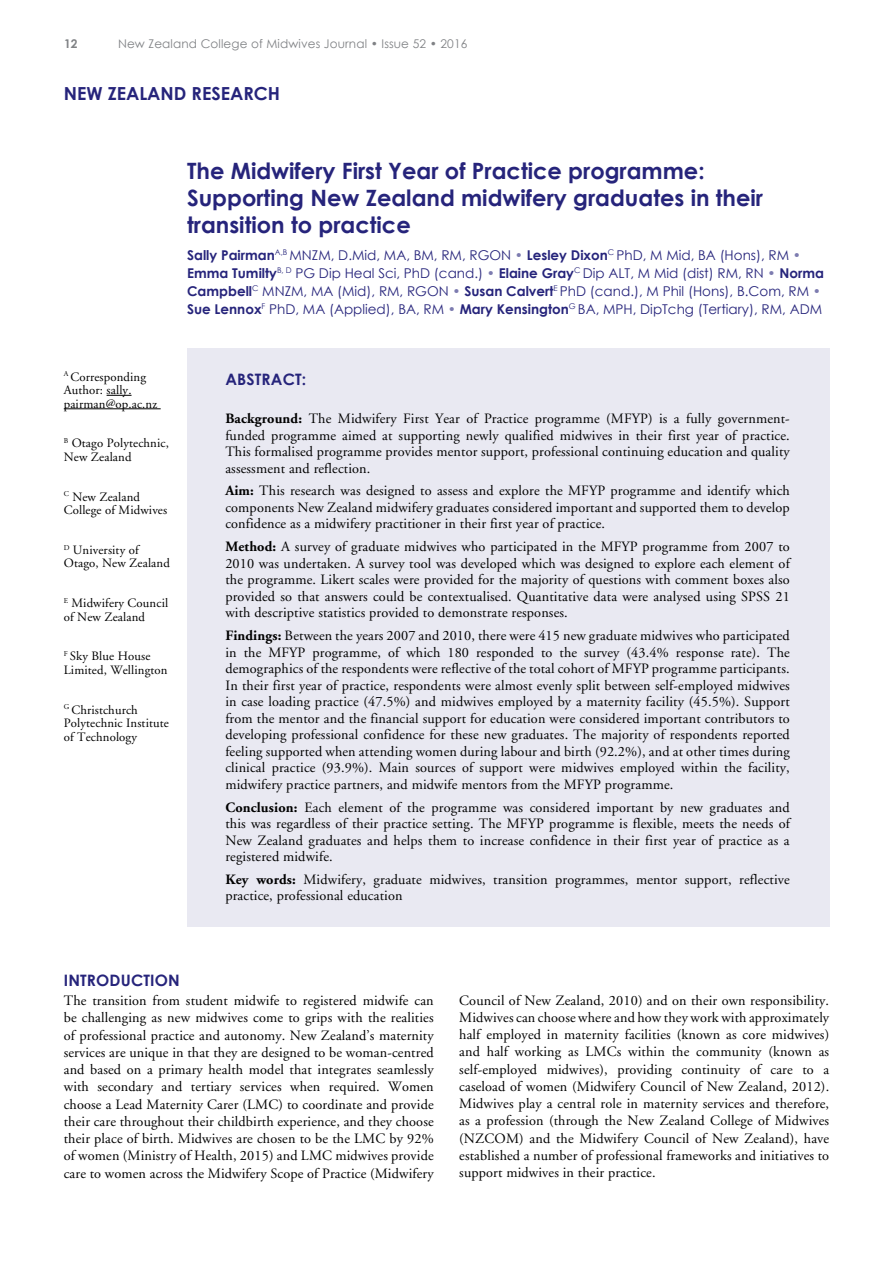
<style>
.page{position:relative;width:893px;height:1263px;background:#fff}
.page>*{position:absolute;margin:0;border:0;box-sizing:border-box;transform-origin:0 0}
.t1{font:700 22.5px/27px "Century Gothic";color:#26247b}
.t2{font:700 18px "Century Gothic";color:#26247b}
.t3{font:700 15.75px "Century Gothic";letter-spacing:.01em;color:#26247b}
.t4{font:14.25px/16.5px "Adobe Garamond";letter-spacing:.01em;color:#000;text-align:justify}
.t5{font:13.5px/18px "Century Gothic";color:#26247b}
.t6{font:12.75px/13.5px "Adobe Garamond";letter-spacing:.01em;color:#000}
.t7{font:12px "Century Gothic";letter-spacing:.01em;color:#808285}
.t8{font:700 12px "Century Gothic";color:#808285}
.s1{font-weight:700}
.s2{color:#7d7cb0}
</style>
<div class="page">
<div style="left:187px;top:349px;width:642px;height:578px;background:#e9e9f2"></div>
<svg style="left:107px;top:395px;width:25px;height:1px"></svg>
<hr style="left:64px;top:408px;width:97px;height:1px;background:#000">
<p class="t8" style="left:64px;top:34px;width:15px">12</p>
<p class="t7" style="left:118px;top:35px;width:351px">New Zealand College of Midwives Journal • Issue 52 • 2016</p>
<p class="t2" style="left:64px;top:79px;width:218px">NEW ZEALAND RESEARCH</p>
<h1 class="t1" style="left:187px;top:157px;width:577px">The Midwifery First Year of Practice programme:<br>Supporting New Zealand midwifery graduates in their transition to practice</h1>
<p class="t5" style="left:187px;top:246px;width:638px"><span class="s1">Sally Pairman</span><sup>A,B</sup> MNZM, D.Mid, MA, BM, RM, RGON <span class="s2">•</span> <span class="s1">Lesley Dixon</span><sup>C</sup> PhD, M Mid, BA (Hons), RM <span class="s2">• </span><span class="s1">Emma Tumilty</span><sup>B,</sup> <sup>D</sup> PG Dip Heal Sci, PhD (cand.) <span class="s2">•</span> <span class="s1">Elaine Gray</span><sup>C</sup> Dip ALT, M Mid (dist) RM, RN <span class="s2">•</span> <span class="s1">Norma Campbell</span><sup>C</sup> MNZM, MA (Mid), RM, RGON <span class="s2">•</span> <span class="s1">Susan Calvert</span><sup>E</sup> PhD (cand.), M Phil (Hons), B.Com, RM <span class="s2">• </span><span class="s1">Sue Lennox</span><sup>F</sup> PhD, MA (Applied), BA, RM <span class="s2">•</span> <span class="s1">Mary Kensington</span><sup>G</sup> BA, MPH, DipTchg (Tertiary), RM, ADM</p>
<p class="t6" style="left:64px;top:370px;width:95px"><sup>A</sup> Corresponding<br>Author: sally. pairman@op.ac.nz</p>
<p class="t6" style="left:64px;top:437px;width:107px"><sup>B</sup> Otago Polytechnic,<br>New Zealand</p>
<p class="t6" style="left:64px;top:490px;width:105px"><sup>C</sup> New Zealand<br>College of Midwives</p>
<p class="t6" style="left:64px;top:543px;width:108px"><sup>D</sup> University of<br>Otago, New Zealand</p>
<p class="t6" style="left:64px;top:597px;width:106px"><sup>E</sup> Midwifery Council of New Zealand</p>
<p class="t6" style="left:64px;top:650px;width:105px"><sup>F</sup> Sky Blue House<br>Limited, Wellington</p>
<p class="t6" style="left:64px;top:703px;width:107px"><sup>G</sup> Christchurch<br>Polytechnic Institute of Technology</p>
<p class="t3" style="left:225px;top:368px;width:82px">ABSTRACT:</p>
<p class="t4" style="left:225px;top:411px;width:566px"><span class="s1">Background:</span> The Midwifery First Year of Practice programme (MFYP) is a fully government&shy;funded programme aimed at supporting newly qualified midwives in their first year of practice.<br>This formalised programme provides mentor support, professional continuing education and quality assessment and reflection.</p>
<p class="t4" style="left:225px;top:483px;width:566px"><span class="s1">Aim:</span> This research was designed to assess and explore the MFYP programme and identify which components New Zealand midwifery graduates considered important and supported them to develop confidence as a midwifery practitioner in their first year of practice.</p>
<p class="t4" style="left:225px;top:539px;width:566px"><span class="s1">Method:</span> A survey of graduate midwives who participated in the MFYP programme from 2007 to 2010 was undertaken. A survey tool was developed which was designed to explore each element of the programme. Likert scales were provided for the majority of questions with comment boxes also provided so that answers could be contextualised. Quantitative data were analysed using SPSS 21 with descriptive statistics provided to demonstrate responses.</p>
<p class="t4" style="left:225px;top:628px;width:566px"><span class="s1">Findings:</span> Between the years 2007 and 2010, there were 415 new graduate midwives who participated in the MFYP programme, of which 180 responded to the survey (43.4% response rate). The demographics of the respondents were reflective of the total cohort of MFYP programme participants.<br>In their first year of practice, respondents were almost evenly split between self-employed midwives in case loading practice (47.5%) and midwives employed by a maternity facility (45.5%). Support from the mentor and the financial support for education were considered important contributors to developing professional confidence for these new graduates. The majority of respondents reported feeling supported when attending women during labour and birth (92.2%), and at other times during clinical practice (93.9%). Main sources of support were midwives employed within the facility, midwifery practice partners, and midwife mentors from the MFYP programme.</p>
<p class="t4" style="left:225px;top:799px;width:566px"><span class="s1">Conclusion:</span> Each element of the programme was considered important by new graduates and this was regardless of their practice setting. The MFYP programme is flexible, meets the needs of New Zealand graduates and helps them to increase confidence in their first year of practice as a registered midwife.</p>
<p class="t4" style="left:225px;top:871px;width:566px"><span class="s1">Key words:</span> Midwifery, graduate midwives, transition programmes, mentor support, reflective practice, professional education</p>
<p class="t3" style="left:64px;top:968px;width:115px">Introduction</p>
<p class="t4" style="left:64px;top:992px;width:371px;line-height:17.2px">The transition from student midwife to registered midwife can be challenging as new midwives come to grips with the realities of professional practice and autonomy. New Zealand’s maternity services are unique in that they are designed to be woman-centred and based on a primary health model that integrates seamlessly with secondary and tertiary services when required. Women choose a Lead Maternity Carer (LMC) to coordinate and provide their care throughout their childbirth experience, and they choose their place of birth. Midwives are chosen to be the LMC by 92% of women (Ministry of Health, 2015) and LMC midwives provide care to women across the Midwifery Scope of Practice (Midwifery</p>
<p class="t4" style="left:459px;top:992px;width:371px;line-height:17.2px">Council of New Zealand, 2010) and on their own responsibility.<br>Midwives can choose where and how they work with approximately half employed in maternity facilities (known as core midwives) and half working as LMCs within the community (known as self-employed midwives), providing continuity of care to a caseload of women (Midwifery Council of New Zealand, 2012).<br>Midwives play a central role in maternity services and therefore, as a profession (through the New Zealand College of Midwives (NZCOM) and the Midwifery Council of New Zealand), have established a number of professional frameworks and initiatives to support midwives in their practice.</p>
</div>
